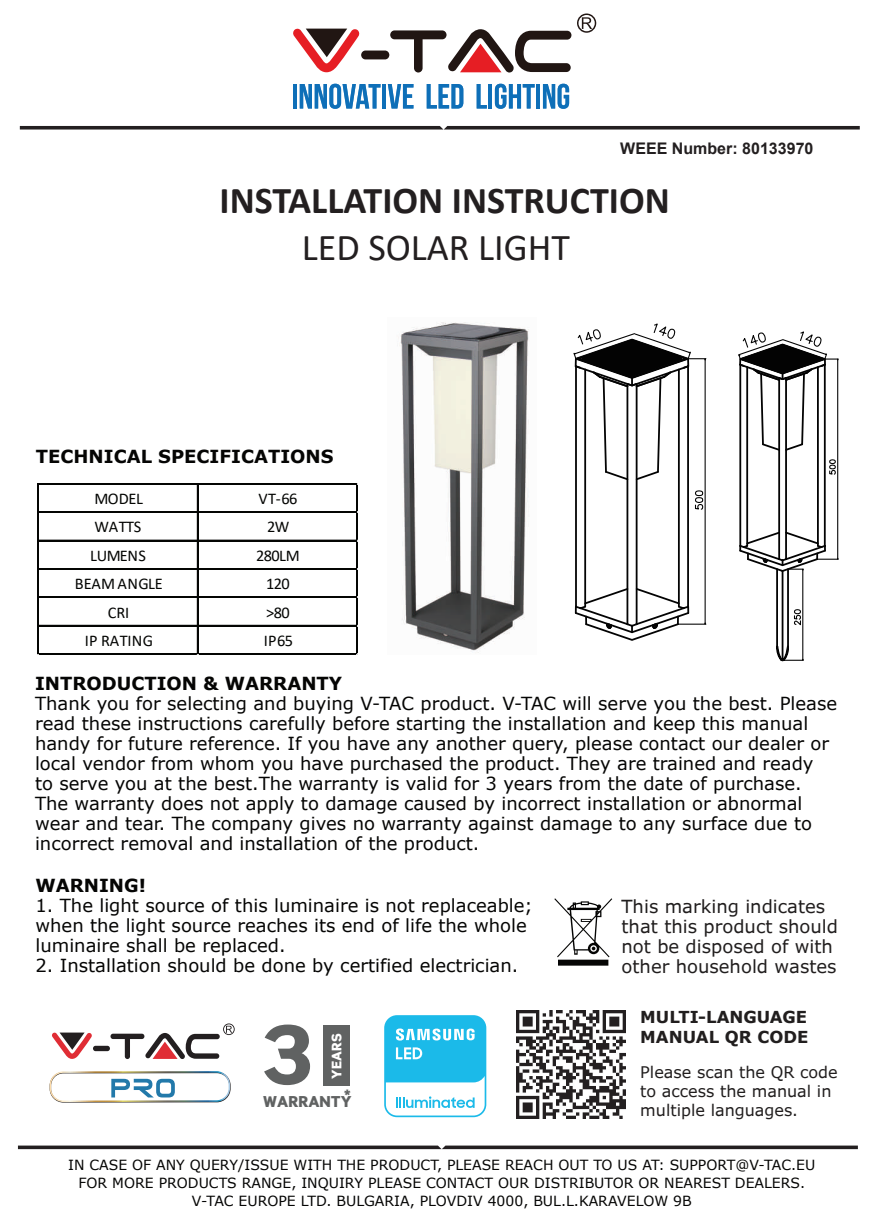
<style>
.page{position:relative;width:874px;height:1225px;background:#fff}
.page>*{position:absolute;margin:0;border:0;box-sizing:border-box;transform-origin:0 0}
.t1{font:900 80.4px "Scene Std";color:#606262}
.t2{font:700 38px "Calibri";color:#231f20}
.t3{font:38px "Calibri";color:#231f20}
.t4{font:18px/20px "Verdana";color:#050504}
.t5{font:18px/20px "Verdana Pro";color:#211e1e}
.t6{font:700 18px "Verdana";color:#050504}
.t7{font:16.4px "Calibri";letter-spacing:-.02em;color:#040503}
.t8{font:700 16.4px/19.8px "Verdana Pro";color:#211e1e}
.t9{font:16.4px "Calibri";letter-spacing:.015em;color:#040503}
.t10{font:16px/19.2px "Verdana Pro";color:#211e1e}
.t11{font:700 16px "Arial";color:#231f20}
.t12{font:900 15.2px "Scene Std";color:#606262}
.t13{font:14px/18px "Verdana";color:#050504;text-align:center}
.t14{font:900 13.2px "Scene Std";letter-spacing:.025em;color:#fff}
</style>
<div class="page">
<hr style="left:20px;top:126px;width:839px;height:3px;background:#231f20">
<svg style="left:18px;top:1145px;width:839px;height:4px"></svg>
<hr style="left:293px;top:84px;width:4px;height:24px;background:#0e6fb8">
<svg style="left:299px;top:84px;width:81px;height:25px"></svg>
<hr style="left:382px;top:84px;width:4px;height:24px;background:#0e6fb8">
<svg style="left:387px;top:84px;width:26px;height:24px"></svg>
<svg style="left:426px;top:84px;width:37px;height:24px"></svg>
<svg style="left:476px;top:84px;width:10px;height:24px"></svg>
<hr style="left:488px;top:84px;width:4px;height:24px;background:#0e6fb8">
<svg style="left:494px;top:84px;width:40px;height:25px"></svg>
<hr style="left:536px;top:84px;width:4px;height:24px;background:#0e6fb8">
<svg style="left:542px;top:84px;width:27px;height:25px"></svg>
<div style="left:361px;top:51px;width:28px;height:8px;background:#211613;border-radius:4px"></div>
<div style="left:390px;top:30px;width:56px;height:9px;background:#211613;border-radius:4px"></div>
<div style="left:414px;top:32px;width:8px;height:40px;background:#211613;border-radius:4px"></div>
<svg style="left:293px;top:28px;width:66px;height:44px"></svg>
<svg style="left:448px;top:14px;width:148px;height:58px"></svg>
<svg style="left:554px;top:898px;width:58px;height:67px"></svg>
<div style="left:93px;top:1045px;width:17px;height:6px;background:#231f20;border-radius:3px"></div>
<div style="left:110px;top:1033px;width:34px;height:6px;background:#231f20;border-radius:3px"></div>
<div style="left:125px;top:1034px;width:5px;height:25px;background:#231f20;border-radius:3px"></div>
<svg style="left:52px;top:1032px;width:40px;height:27px"></svg>
<svg style="left:145px;top:1023px;width:89px;height:36px"></svg>
<svg style="left:50px;top:1071px;width:180px;height:31px"></svg>
<div style="left:323px;top:1025px;width:26px;height:60px;background:#606262"></div>
<svg style="left:384px;top:1015px;width:102px;height:102px"></svg>
<img style="left:398px;top:322px;width:131px;height:331px">
<hr style="left:739px;top:365px;width:1px;height:181px;background:#030303">
<hr style="left:746px;top:367px;width:1px;height:179px;background:#030303">
<hr style="left:784px;top:378px;width:2px;height:181px;background:#030303">
<hr style="left:777px;top:378px;width:2px;height:181px;background:#030303">
<hr style="left:823px;top:365px;width:2px;height:181px;background:#030303">
<hr style="left:816px;top:367px;width:2px;height:179px;background:#030303">
<hr style="left:817px;top:558px;width:20px;height:2px;background:#030303">
<hr style="left:836px;top:360px;width:1px;height:198px;background:#030303">
<svg style="left:829px;top:459px;width:6px;height:16px"></svg>
<svg style="left:739px;top:530px;width:87px;height:132px"></svg>
<hr style="left:574px;top:366px;width:2px;height:240px;background:#030303">
<hr style="left:584px;top:369px;width:1px;height:237px;background:#030303">
<hr style="left:635px;top:384px;width:2px;height:240px;background:#030303">
<hr style="left:626px;top:384px;width:2px;height:240px;background:#030303">
<hr style="left:686px;top:366px;width:2px;height:240px;background:#030303">
<hr style="left:677px;top:369px;width:2px;height:237px;background:#030303">
<svg style="left:738px;top:331px;width:100px;height:121px"></svg>
<hr style="left:704px;top:360px;width:1px;height:263px;background:#030303">
<svg style="left:574px;top:586px;width:131px;height:55px"></svg>
<svg style="left:573px;top:323px;width:132px;height:158px"></svg>
<svg style="left:695px;top:490px;width:8px;height:20px"></svg>
<hr style="left:39px;top:483px;width:319px;height:1px;background:#040503">
<hr style="left:39px;top:511px;width:319px;height:1px;background:#040503">
<hr style="left:39px;top:512px;width:319px;height:1px;background:#040503">
<hr style="left:39px;top:540px;width:319px;height:1px;background:#040503">
<hr style="left:39px;top:568px;width:319px;height:1px;background:#040503">
<hr style="left:39px;top:596px;width:319px;height:1px;background:#040503">
<hr style="left:39px;top:597px;width:319px;height:1px;background:#040503">
<hr style="left:39px;top:625px;width:319px;height:1px;background:#040503">
<hr style="left:38px;top:483px;width:1px;height:172px;background:#040503">
<hr style="left:197px;top:484px;width:1px;height:171px;background:#040503">
<hr style="left:39px;top:653px;width:319px;height:2px;background:#040503">
<hr style="left:356px;top:484px;width:2px;height:171px;background:#040503">
<img style="left:516px;top:1010px;width:109px;height:108px">
<p class="t11" style="left:620px;top:137px;width:195px">WEEE Number: 80133970</p>
<h2 class="t2" style="left:219px;top:174px;width:451px">INSTALLATION INSTRUCTION</h2>
<h2 class="t3" style="left:301px;top:221px;width:270px">LED SOLAR LIGHT</h2>
<p class="t6" style="left:36px;top:443px;width:299px">TECHNICAL SPECIFICATIONS</p>
<p class="t7" style="left:95px;top:487px;width:50px">MODEL</p>
<p class="t7" style="left:258px;top:487px;width:40px">VT-66</p>
<p class="t7" style="left:95px;top:515px;width:48px">WATTS</p>
<p class="t7" style="left:267px;top:515px;width:24px">2W</p>
<p class="t7" style="left:90px;top:544px;width:57px">LUMENS</p>
<p class="t7" style="left:256px;top:544px;width:45px">280LM</p>
<p class="t7" style="left:75px;top:572px;width:89px">BEAM ANGLE</p>
<p class="t7" style="left:266px;top:572px;width:25px">120</p>
<p class="t7" style="left:108px;top:601px;width:23px">CRI</p>
<p class="t7" style="left:266px;top:601px;width:25px">&gt;80</p>
<p class="t9" style="left:85px;top:629px;width:70px">IP RATING</p>
<p class="t7" style="left:264px;top:629px;width:31px">IP65</p>
<p class="t6" style="left:35px;top:671px;width:308px">INTRODUCTION &amp; WARRANTY</p>
<p class="t4" style="left:35px;top:693px;width:803px">Thank you for selecting and buying V-TAC product. V-TAC will serve you the best. Please read these instructions carefully before starting the installation and keep this manual handy for future reference. If you have any another query, please contact our dealer or local vendor from whom you have purchased the product. They are trained and ready<br>to serve you at the best.The warranty is valid for 3 years from the date of purchase.<br>The warranty does not apply to damage caused by incorrect installation or abnormal wear and tear. The company gives no warranty against damage to any surface due to incorrect removal and installation of the product.</p>
<p class="t6" style="left:35px;top:873px;width:112px">WARNING!</p>
<p class="t4" style="left:35px;top:895px;width:498px">1. The light source of this luminaire is not replaceable; when the light source reaches its end of life the whole luminaire shall be replaced.</p>
<p class="t4" style="left:35px;top:955px;width:484px">2. Installation should be done by certified electrician.</p>
<h1 class="t1" style="left:261px;top:1003px;width:55px">3</h1>
<p class="t14" style="left:328px;top:1079px;width:48px;rotate:-90deg">YEARS</p>
<p class="t12" style="left:263px;top:1091px;width:90px">WARRANTY<sup>*</sup></p>
<p class="t5" style="left:621px;top:896px;width:218px">This marking indicates that this product should not be disposed of with other household wastes</p>
<p class="t8" style="left:640px;top:1007px;width:169px">MULTI-LANGUAGE<br>MANUAL QR CODE</p>
<p class="t10" style="left:640px;top:1062px;width:199px">Please scan the QR code to access the manual in multiple languages.</p>
<p class="t13" style="left:68px;top:1156px;width:748px">IN CASE OF ANY QUERY/ISSUE WITH THE PRODUCT, PLEASE REACH OUT TO US AT: SUPPORT@V-TAC.EU<br>FOR MORE PRODUCTS RANGE, INQUIRY PLEASE CONTACT OUR DISTRIBUTOR OR NEAREST DEALERS.<br>V-TAC EUROPE LTD. BULGARIA, PLOVDIV 4000, BUL.L.KARAVELOW 9B</p>
</div>
